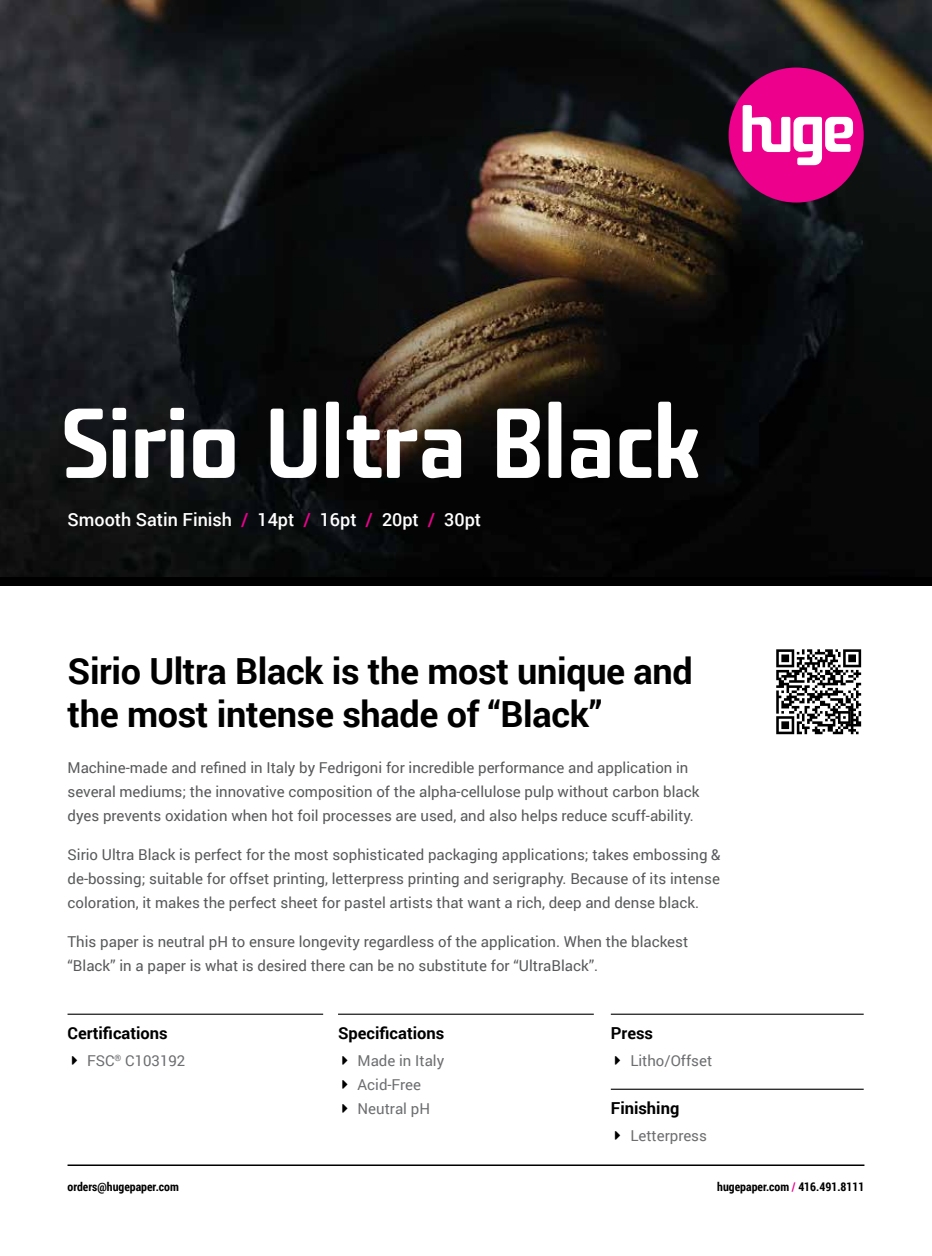
<style>
.page{position:relative;width:932px;height:1256px;background:#fff}
.page>*{position:absolute;margin:0;border:0;box-sizing:border-box;transform-origin:0 0}
.t1{font:500 96px "Fishmonger K";letter-spacing:-.025em;color:#fff}
.t2{font:700 36px/42px "Roboto";letter-spacing:-.01em;color:#000}
.t3{font:500 18px "Roboto";color:#fff}
.t4{font:700 16.5px "Roboto";color:#000}
.t5{font:15px/24px "Roboto";color:#58595b}
.t6{font:15px/24px "Roboto";color:#6d6e71}
.t7{font:700 12px "Roboto Condensed";color:#000}
.s1{color:#ec008c}
</style>
<div class="page">
<hr style="left:68px;top:1164px;width:796px;height:2px;background:#000">
<img style="left:0;top:0;width:931px;height:576px">
<svg style="left:776px;top:649px;width:86px;height:86px"></svg>
<svg style="left:776px;top:649px;width:85px;height:85px"></svg>
<div style="left:728px;top:68px;width:135px;height:134px;background:#ec008c;border-radius:50%"></div>
<svg style="left:742px;top:105px;width:111px;height:60px"></svg>
<hr style="left:68px;top:1013px;width:255px;height:1px;background:#000">
<hr style="left:338px;top:1013px;width:256px;height:1px;background:#000">
<hr style="left:610px;top:1013px;width:253px;height:1px;background:#000">
<hr style="left:610px;top:1088px;width:253px;height:1px;background:#000">
<h1 class="t1" style="left:62px;top:387px;width:642px">Sirio Ultra Black</h1>
<p class="t3" style="left:68px;top:506px;width:415px">Smooth Satin Finish <span class="s1">/</span> 14pt <span class="s1">/</span> 16pt <span class="s1">/</span> 20pt <span class="s1">/</span> 30pt</p>
<h2 class="t2" style="left:68px;top:649px;width:626px">Sirio Ultra Black is the most unique and the most intense shade of “Black”</h2>
<p class="t5" style="left:68px;top:755px;width:633px">Machine-made and refined in Italy by Fedrigoni for incredible performance and application in several mediums; the innovative composition of the alpha-cellulose pulp without carbon black dyes prevents oxidation when hot foil processes are used, and also helps reduce scuff-ability.</p>
<p class="t5" style="left:68px;top:842px;width:654px;text-align:justify">Sirio Ultra Black is perfect for the most sophisticated packaging applications; takes embossing &amp; de-bossing; suitable for offset printing, letterpress printing and serigraphy. Because of its intense coloration, it makes the perfect sheet for pastel artists that want a rich, deep and dense black.</p>
<p class="t5" style="left:68px;top:929px;width:622px">This paper is neutral pH to ensure longevity regardless of the application. When the blackest “Black” in a paper is what is desired there can be no substitute for “UltraBlack”.</p>
<p class="t4" style="left:68px;top:1021px;width:102px">Certifications</p>
<p class="t6" style="left:87px;top:1047px;width:100px">FSC<sup>®</sup> C103192</p>
<p class="t4" style="left:338px;top:1021px;width:108px">Specifications</p>
<p class="t6" style="left:357px;top:1047px;width:88px">Made in Italy<br>Acid-Free<br>Neutral pH</p>
<p class="t4" style="left:610px;top:1021px;width:44px">Press</p>
<p class="t6" style="left:630px;top:1047px;width:83px">Litho/Offset</p>
<p class="t4" style="left:610px;top:1096px;width:70px">Finishing</p>
<p class="t6" style="left:630px;top:1122px;width:78px">Letterpress</p>
<p class="t7" style="left:67px;top:1178px;width:113px">orders@hugepaper.com</p>
<p class="t7" style="left:717px;top:1178px;width:149px">hugepaper.com <span class="s1">/</span> 416.491.8111</p>
</div>
